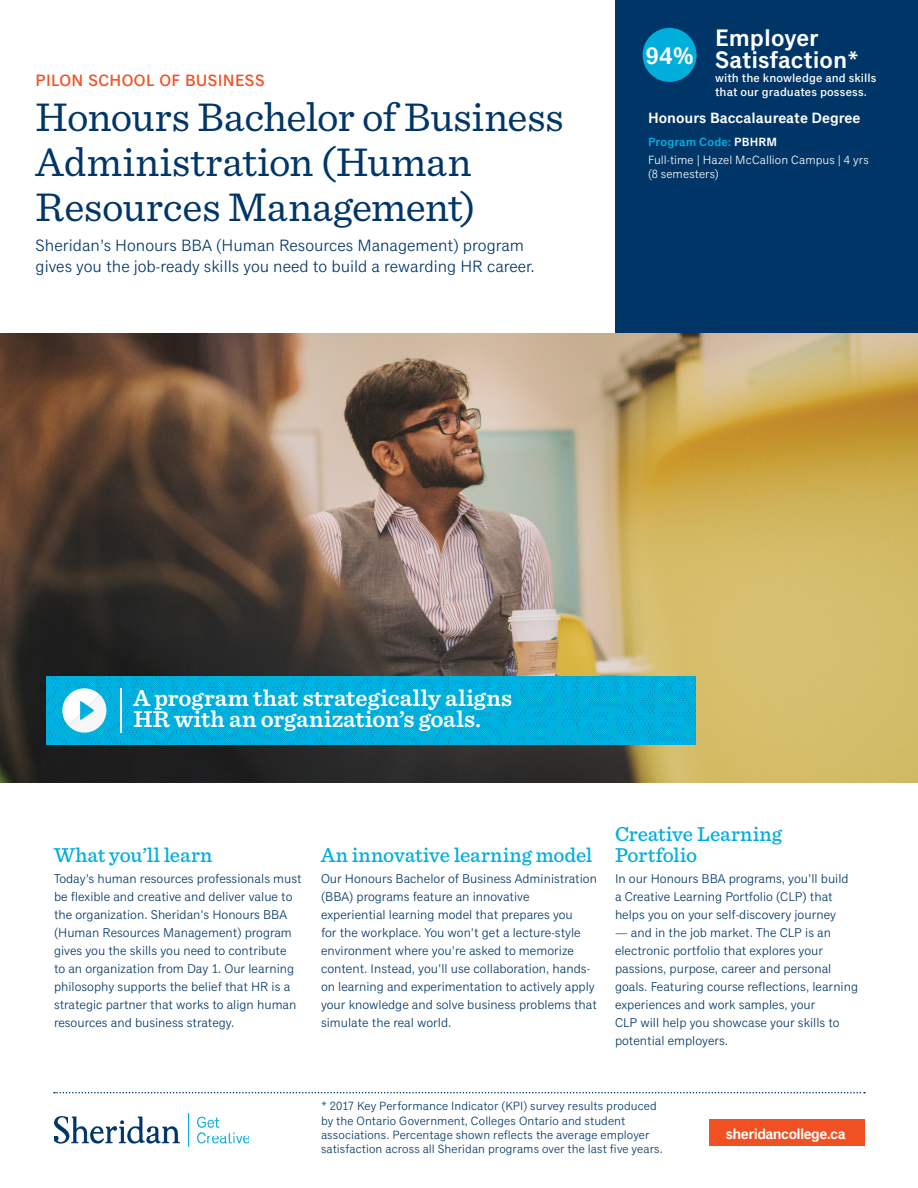
<style>
.page{position:relative;width:918px;height:1188px;background:#fff}
.page>*{position:absolute;margin:0;border:0;box-sizing:border-box;transform-origin:0 0}
.t1{font:42px/45px "Sentinel";letter-spacing:-.005em;color:#003667}
.p_benefit-statement{font:600 24px/21px "Sentinel";letter-spacing:.005em;color:#fff}
.program_rating_title{font:600 24px/21.6px "Classic Grotesque Pro";color:#fff}
.program_rating{font:600 24px "Classic Grotesque Pro";color:#fff}
.t2{font:500 21px/21px "Sentinel";color:#00aedc}
.p_header-intro{font:16.5px/21px "Classic Grotesque Pro";color:#003667}
.h2_faculty{font:500 16.5px "Classic Grotesque Pro";letter-spacing:.02em;color:#f15122}
.p_meta_credential{font:600 15px "Classic Grotesque Pro";color:#fff}
.p_meta_credential-2{font:600 15px "Classic Grotesque Pro";letter-spacing:-.04em;color:#fff}
.t3{font:12.75px/18px "Classic Grotesque Pro";color:#003667}
.p_admissions{font:12px/14.2px "Classic Grotesque Pro";letter-spacing:.005em;color:#003667}
.program_rating_subti{font:500 12px/14.2px "Classic Grotesque Pro";letter-spacing:.01em;color:#fff}
.p_meta_small{font:12px/14.2px "Classic Grotesque Pro";letter-spacing:.005em;color:#fff}
.p_meta_attributes{font:600 12px "Classic Grotesque Pro";letter-spacing:.01em;color:#00aedc}
.s1{color:#fff}
</style>
<div class="page">
<div style="left:615px;top:0;width:303px;height:365px;background:#003667"></div>
<img style="left:54px;top:1114px;width:195px;height:33px">
<svg style="left:54px;top:1092px;width:811px;height:1px"></svg>
<div style="left:710px;top:1120px;width:155px;height:26px;background:#f15122"></div>
<img style="left:0;top:333px;width:918px;height:450px">
<img style="left:46px;top:676px;width:649px;height:69px">
<hr style="left:120px;top:688px;width:2px;height:45px;background:#fff">
<svg style="left:62px;top:688px;width:44px;height:45px"></svg>
<div style="left:643px;top:28px;width:54px;height:54px;background:#00aedc;border-radius:50%"></div>
<p class="h2_faculty" style="left:36px;top:71px;width:231px">PILON SCHOOL OF BUSINESS</p>
<p class="t1" style="left:36px;top:92px;width:530px">Honours Bachelor of Business<br>Administration (Human<br>Resources Management)</p>
<p class="p_header-intro" style="left:36px;top:235px;width:501px">Sheridan’s Honours BBA (Human Resources Management) program gives you the job-ready skills you need to build a rewarding HR career.</p>
<p class="program_rating" style="left:645px;top:42px;width:50px">94%</p>
<p class="program_rating_title" style="left:715px;top:29px;width:146px">Employer<br>Satisfaction*</p>
<p class="program_rating_subti" style="left:715px;top:71px;width:163px">with the knowledge and skills that our graduates possess.</p>
<p class="p_meta_credential" style="left:648px;top:109px;width:214px">Honours Baccalaureate Degree</p>
<p class="p_meta_attributes" style="left:648px;top:135px;width:131px">Program Code: <span class="s1">PBHRM</span></p>
<p class="p_meta_small" style="left:648px;top:153px;width:222px">Full-time | Hazel McCallion Campus | 4 yrs (8 semesters)</p>
<p class="p_benefit-statement" style="left:134px;top:687px;width:380px">A program that strategically aligns<br>HR with an organization’s goals.</p>
<p class="t2" style="left:54px;top:843px;width:160px">What you’ll learn</p>
<p class="t3" style="left:54px;top:870px;width:249px">Today’s human resources professionals must be flexible and creative and deliver value to the organization. Sheridan’s Honours BBA (Human Resources Management) program gives you the skills you need to contribute<br>to an organization from Day 1. Our learning philosophy supports the belief that HR is a strategic partner that works to align human resources and business strategy.</p>
<p class="t2" style="left:321px;top:843px;width:273px">An innovative learning model</p>
<p class="t3" style="left:321px;top:870px;width:277px">Our Honours Bachelor of Business Administration (BBA) programs feature an innovative experiential learning model that prepares you<br>for the workplace. You won’t get a lecture-style environment where you’re asked to memorize content. Instead, you’ll use collaboration, hands&shy;on learning and experimentation to actively apply your knowledge and solve business problems that simulate the real world.</p>
<p class="t2" style="left:615px;top:822px;width:168px">Creative Learning<br>Portfolio</p>
<p class="t3" style="left:615px;top:870px;width:235px">In our Honours BBA programs, you’ll build a Creative Learning Portfolio (CLP) that helps you on your self-discovery journey</p>
<p class="t3" style="left:615px;top:924px;width:245px">— and in the job market. The CLP is an electronic portfolio that explores your passions, purpose, career and personal goals. Featuring course reflections, learning experiences and work samples, your<br>CLP will help you showcase your skills to potential employers.</p>
<p class="p_admissions" style="left:321px;top:1100px;width:343px">* 2017 Key Performance Indicator (KPI) survey results produced by the Ontario Government, Colleges Ontario and student associations. Percentage shown reflects the average employer satisfaction across all Sheridan programs over the last five years.</p>
<p class="p_meta_credential-2" style="left:726px;top:1125px;width:121px">sheridancollege.ca</p>
</div>
